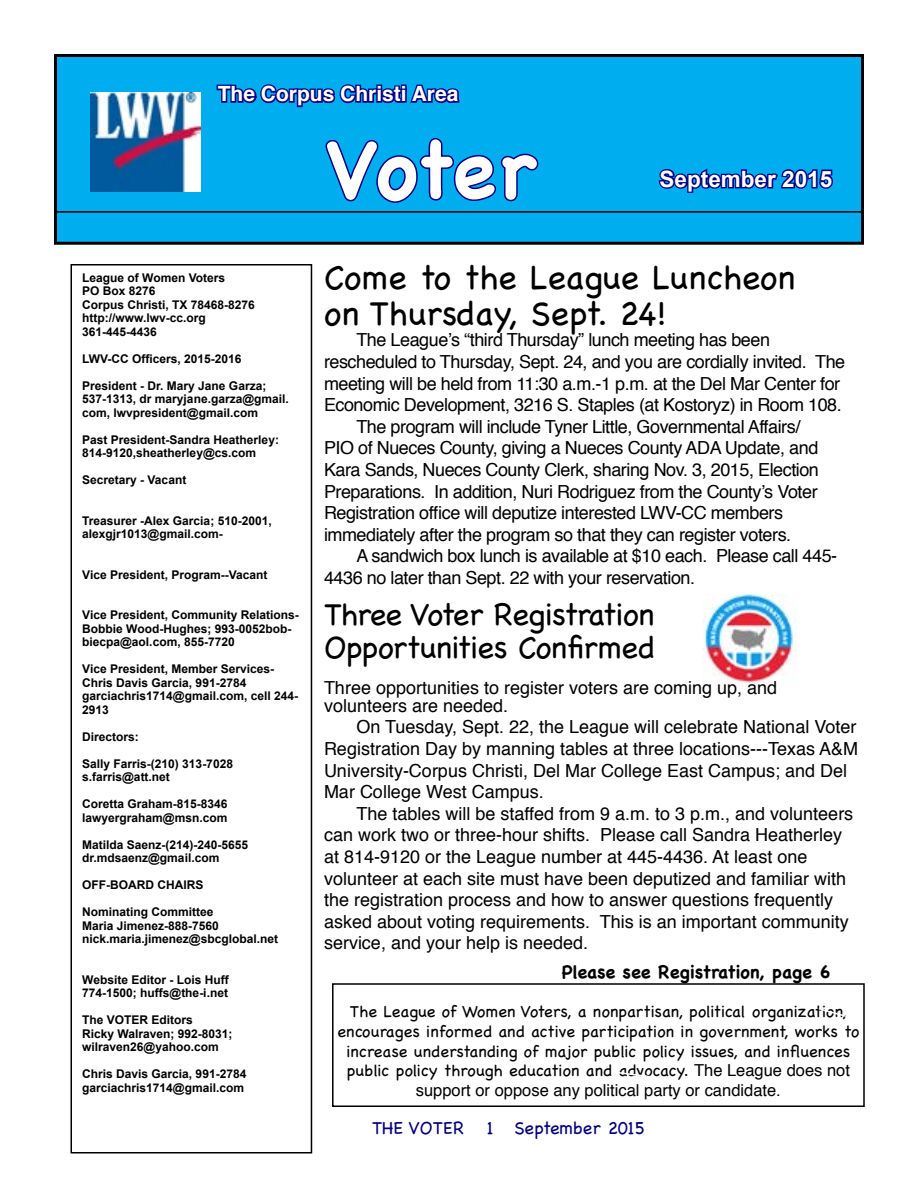
<style>
.page{position:relative;width:918px;height:1188px;background:#fff}
.page>*{position:absolute;margin:0;border:0;box-sizing:border-box;transform-origin:0 0}
.t1{font:700 79.5px "Chalkboard";letter-spacing:-.02em;color:#fff}
.t2{font:34.5px/36px "Chalkboard";color:#000}
.t3{font:31.5px/33px "Chalkboard";letter-spacing:-.025em;color:#000}
.t4{font:700 22.5px "Arial";color:#fff}
.t5{font:700 21px "Helvetica";color:#fff}
.t6{font:18px "Helvetica";letter-spacing:-.025em;color:#000}
.t7{font:18px/21.6px "Helvetica";color:#000}
.t8{font:700 18px "Chalkboard";color:#000}
.t9{font:18px "Chalkboard";color:#05007e}
.t10{font:16.5px/19.8px "Chalkboard";color:#000;text-align:center}
.t11{font:16.5px "Helvetica";color:#000}
.t12{font:700 12px/13.5px "Arial";color:#000}
.s1{font-family:"Helvetica"}
</style>
<div class="page">
<div style="left:332px;top:983px;width:533px;height:124px;border:2px solid #000"></div>
<div style="left:56px;top:56px;width:806px;height:187px;background:#00aeef"></div>
<div style="left:54px;top:54px;width:810px;height:191px;border:3px solid #000"></div>
<div style="left:70px;top:264px;width:242px;height:889px;border:2px solid #000"></div>
<hr style="left:54px;top:211px;width:810px;height:2px;background:#000">
<svg style="left:216px;top:84px;width:244px;height:24px"></svg>
<svg style="left:325px;top:137px;width:214px;height:66px"></svg>
<img style="left:90px;top:92px;width:111px;height:100px">
<svg style="left:658px;top:168px;width:175px;height:25px"></svg>
<img style="left:702px;top:594px;width:95px;height:93px">
<h3 class="t5" style="left:218px;top:77px;width:242px">The Corpus Christi Area</h3>
<h1 class="t1" style="left:326px;top:123px;width:212px">Voter</h1>
<h3 class="t4" style="left:660px;top:164px;width:174px">September 2015</h3>
<p class="t12" style="left:82px;top:271px;width:174px">League of Women Voters<br>PO Box 8276<br>Corpus Christi, TX 78468-8276 http://www.lwv-cc.org<br>361-445-4436</p>
<p class="t12" style="left:82px;top:352px;width:161px">LWV-CC Officers, 2015-2016</p>
<p class="t12" style="left:82px;top:379px;width:208px">President - Dr. Mary Jane Garza;<br>537-1313, dr maryjane.garza@gmail. com, lwvpresident@gmail.com</p>
<p class="t12" style="left:82px;top:433px;width:198px">Past President-Sandra Heatherley:<br>814-9120,sheatherley@cs.com</p>
<p class="t12" style="left:82px;top:474px;width:106px">Secretary - Vacant</p>
<p class="t12" style="left:82px;top:514px;width:191px">Treasurer -Alex Garcia; 510-2001, alexgjr1013@gmail.com-</p>
<p class="t12" style="left:82px;top:568px;width:187px">Vice President, Program--Vacant</p>
<p class="t12" style="left:82px;top:609px;width:218px">Vice President, Community Relations-<br>Bobbie Wood-Hughes; 993-0052bob&shy;biecpa@aol.com, 855-7720</p>
<p class="t12" style="left:82px;top:663px;width:217px">Vice President, Member Services-<br>Chris Davis Garcia, 991-2784 garciachris1714@gmail.com, cell 244-<br>2913</p>
<p class="t12" style="left:82px;top:730px;width:58px">Directors:</p>
<p class="t12" style="left:82px;top:757px;width:152px">Sally Farris-(210) 313-7028 s.farris@att.net</p>
<p class="t12" style="left:82px;top:798px;width:147px">Coretta Graham-815-8346 lawyergraham@msn.com</p>
<p class="t12" style="left:82px;top:838px;width:168px">Matilda Saenz-(214)-240-5655 dr.mdsaenz@gmail.com</p>
<p class="t12" style="left:82px;top:879px;width:123px">OFF-BOARD CHAIRS</p>
<p class="t12" style="left:82px;top:906px;width:197px">Nominating Committee<br>Maria Jimenez-888-7560 nick.maria.jimenez@sbcglobal.net</p>
<p class="t12" style="left:82px;top:973px;width:148px">Website Editor - Lois Huff<br>774-1500; huffs@the-i.net</p>
<p class="t12" style="left:82px;top:1014px;width:152px">The VOTER Editors<br>Ricky Walraven; 992-8031; wilraven26@yahoo.com</p>
<p class="t12" style="left:82px;top:1068px;width:166px">Chris Davis Garcia, 991-2784 garciachris1714@gmail.com</p>
<h2 class="t2" style="left:324px;top:259px;width:473px">Come to the League Luncheon on Thursday, Sept. 24!</h2>
<h3 class="t6" style="left:356px;top:326px;width:415px">The League’s “third Thursday” lunch meeting has been</h3>
<h3 class="t6" style="left:324px;top:348px;width:523px">rescheduled to Thursday, Sept. 24, and you are cordially invited. The</h3>
<h3 class="t6" style="left:324px;top:369px;width:518px">meeting will be held from 11:30 a.m.-1 p.m. at the Del Mar Center for</h3>
<h3 class="t6" style="left:324px;top:391px;width:519px">Economic Development, 3216 S. Staples (at Kostoryz) in Room 108.</h3>
<h3 class="t6" style="left:356px;top:413px;width:445px">The program will include Tyner Little, Governmental Affairs/</h3>
<h3 class="t6" style="left:324px;top:434px;width:496px">PIO of Nueces County, giving a Nueces County ADA Update, and</h3>
<h3 class="t6" style="left:324px;top:456px;width:497px">Kara Sands, Nueces County Clerk, sharing Nov. 3, 2015, Election</h3>
<h3 class="t6" style="left:324px;top:477px;width:495px">Preparations. In addition, Nuri Rodriguez from the County’s Voter</h3>
<h3 class="t6" style="left:324px;top:499px;width:461px">Registration office will deputize interested LWV-CC members</h3>
<h3 class="t6" style="left:324px;top:521px;width:469px">immediately after the program so that they can register voters.</h3>
<h3 class="t6" style="left:356px;top:542px;width:482px">A sandwich box lunch is available at $10 each. Please call 445-</h3>
<h3 class="t6" style="left:324px;top:564px;width:373px">4436 no later than Sept. 22 with your reservation.</h3>
<h3 class="t3" style="left:324px;top:598px;width:332px">Three Voter Registration<br>Opportunities Confirmed</h3>
<h3 class="t7" style="left:324px;top:679px;width:455px;line-height:18px">Three opportunities to register voters are coming up, and volunteers are needed.</h3>
<h3 class="t7" style="left:324px;top:717px;width:536px;text-indent:32px">On Tuesday, Sept. 22, the League will celebrate National Voter Registration Day by manning tables at three locations---Texas A&amp;M University-Corpus Christi, Del Mar College East Campus; and Del Mar College West Campus.</h3>
<p class="t7" style="left:324px;top:803px;width:531px;text-indent:32px">The tables will be staffed from 9 a.m. to 3 p.m., and volunteers can work two or three-hour shifts. Please call Sandra Heatherley at 814-9120 or the League number at 445-4436. At least one volunteer at each site must have been deputized and familiar with the registration process and how to answer questions frequently asked about voting requirements. This is an important community service, and your help is needed.</p>
<h3 class="t8" style="left:562px;top:962px;width:270px">Please see Registration, page 6</h3>
<p class="t10" style="left:338px;top:1001px;width:523px">The League of Women Voters, a nonpartisan, political organization, encourages informed and active participation in government, works to increase understanding of major public policy issues, and influences public policy through education and advocacy. <span class="s1">The League does not</span></p>
<h3 class="t11" style="left:416px;top:1078px;width:367px">support or oppose any political party or candidate.</h3>
<h3 class="t9" style="left:372px;top:1117px;width:94px">THE VOTER</h3>
<h3 class="t9" style="left:487px;top:1117px;width:160px">1 September 2015</h3>
</div>
